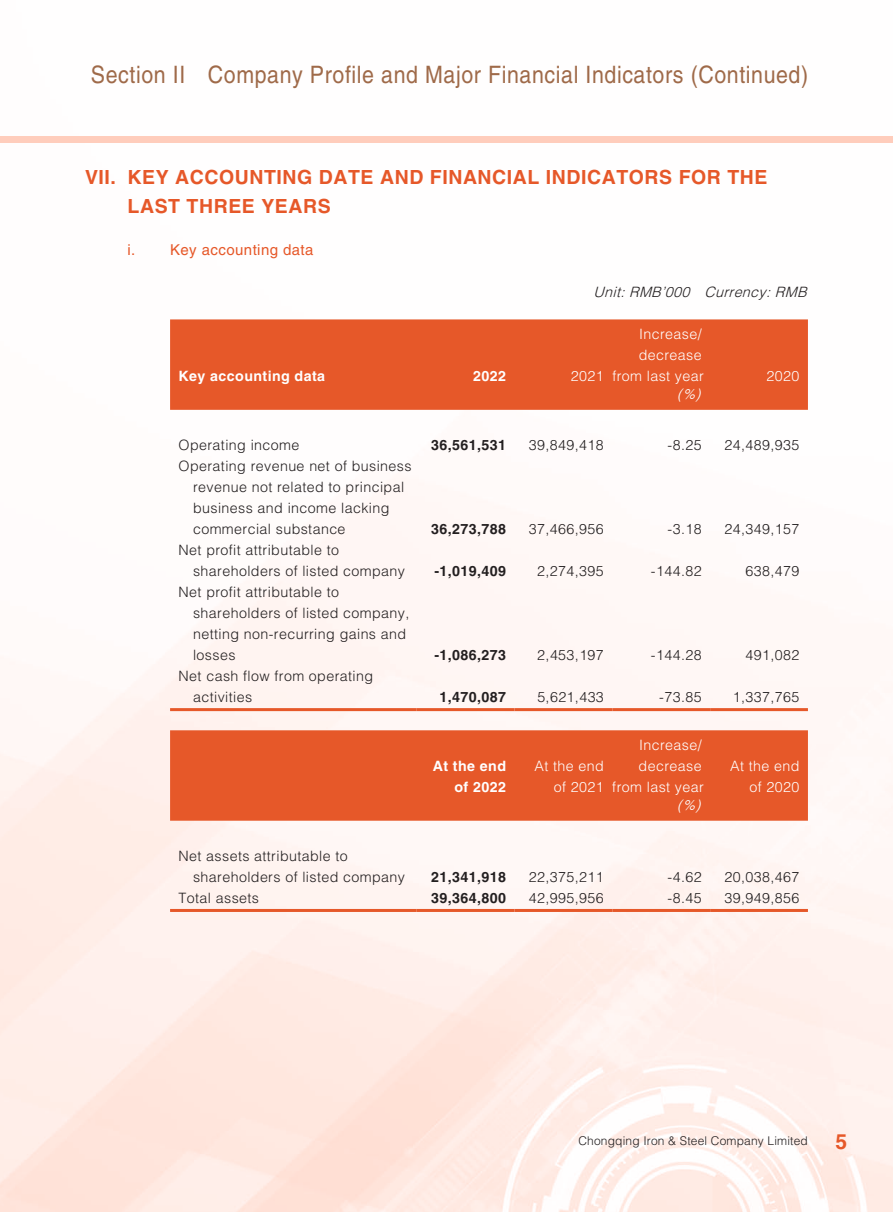
<style>
.page{position:relative;width:893px;height:1212px;background:#fff}
.page>*{position:absolute;margin:0;border:0;box-sizing:border-box;transform-origin:0 0}
.t1{font:24px "Helvetica LT Std";letter-spacing:.03em;color:#9f6a49;scale:.89 1}
.t2{font:700 21px "Helvetica LT Std";color:#e65829}
.t3{font:700 19.5px/28.5px "Helvetica LT Std";letter-spacing:.03em;color:#e65829}
.t4{font:15px "Helvetica LT Std";letter-spacing:.03em;color:#e65829}
.t5{font:300 14.25px/21px "Helvetica LT Std";letter-spacing:.03em;color:#231f20}
.t6{font:300 14.25px/21px "Helvetica LT Std";letter-spacing:.03em;color:#fff;text-align:right}
.t7{font:700 14.25px "Helvetica LT Std";letter-spacing:.03em;color:#231f20}
.t8{font:700 14.25px/21px "Helvetica LT Std";letter-spacing:.03em;color:#fff;text-align:right}
.t9{font:italic 300 14.25px "Helvetica LT Std";color:#231f20}
.t10{font:italic 300 14.25px "Helvetica LT Std";color:#fff}
.t11{font:300 12px "Helvetica LT Std";letter-spacing:.015em;color:#231f20}
</style>
<div class="page">
<div style="left:0;top:136px;width:893px;height:6px;background:#ffcdbc"></div>
<div style="left:170px;top:319px;width:638px;height:91px;background:#e65829"></div>
<hr style="left:170px;top:708px;width:247px;height:3px;background:#e65829">
<hr style="left:417px;top:708px;width:97px;height:3px;background:#e65829">
<hr style="left:514px;top:708px;width:98px;height:3px;background:#e65829">
<hr style="left:612px;top:708px;width:98px;height:3px;background:#e65829">
<hr style="left:710px;top:708px;width:98px;height:3px;background:#e65829">
<div style="left:170px;top:730px;width:638px;height:91px;background:#e65829"></div>
<hr style="left:170px;top:909px;width:247px;height:3px;background:#e65829">
<hr style="left:417px;top:909px;width:97px;height:3px;background:#e65829">
<hr style="left:514px;top:909px;width:98px;height:3px;background:#e65829">
<hr style="left:612px;top:909px;width:98px;height:3px;background:#e65829">
<hr style="left:710px;top:909px;width:98px;height:3px;background:#e65829">
<h1 class="t1" style="left:91px;top:61px;width:807px">Section II Company Profile and Major Financial Indicators (Continued)</h1>
<h3 class="t3" style="left:128px;top:163px;width:641px;text-indent:-43px">VII. KEY ACCOUNTING DATE AND FINANCIAL INDICATORS FOR THE<br>LAST THREE YEARS</h3>
<p class="t4" style="left:128px;top:241px;width:187px">i. Key accounting data</p>
<p class="t9" style="left:593px;top:283px;width:219px">Unit:RMB’000 Currency:RMB</p>
<p class="t8" style="left:179px;top:365px;width:148px">Key accounting data</p>
<p class="t8" style="left:473px;top:365px;width:34px">2022</p>
<p class="t6" style="left:571px;top:365px;width:34px">2021</p>
<p class="t6" style="left:612px;top:323px;width:93px">Increase/ decrease from last year</p>
<p class="t10" style="left:677px;top:385px;width:29px">(%)</p>
<p class="t6" style="left:766px;top:365px;width:34px">2020</p>
<p class="t5" style="left:179px;top:434px;width:122px">Operating income</p>
<p class="t7" style="left:431px;top:436px;width:76px">36,561,531</p>
<p class="t5" style="left:529px;top:434px;width:76px">39,849,418</p>
<p class="t5" style="left:668px;top:434px;width:36px">-8.25</p>
<p class="t5" style="left:725px;top:434px;width:76px">24,489,935</p>
<p class="t5" style="left:193px;top:455px;width:220px;text-indent:-14px">Operating revenue net of business revenue not related to principal business and income lacking commercial substance</p>
<p class="t7" style="left:431px;top:520px;width:76px">36,273,788</p>
<p class="t5" style="left:529px;top:518px;width:76px">37,466,956</p>
<p class="t5" style="left:668px;top:518px;width:36px">-3.18</p>
<p class="t5" style="left:725px;top:518px;width:76px">24,349,157</p>
<p class="t5" style="left:193px;top:539px;width:213px;text-indent:-14px">Net profit attributable to shareholders of listed company</p>
<p class="t5" style="left:193px;top:581px;width:218px;text-indent:-14px">Net profit attributable to shareholders of listed company, netting non-recurring gains and losses</p>
<p class="t5" style="left:193px;top:665px;width:182px;text-indent:-14px">Net cash flow from operating activities</p>
<p class="t5" style="left:193px;top:845px;width:213px;text-indent:-14px">Net assets attributable to shareholders of listed company</p>
<p class="t7" style="left:434px;top:562px;width:73px">-1,019,409</p>
<p class="t5" style="left:537px;top:560px;width:68px">2,274,395</p>
<p class="t5" style="left:651px;top:560px;width:52px">-144.82</p>
<p class="t5" style="left:746px;top:560px;width:55px">638,479</p>
<p class="t7" style="left:434px;top:646px;width:73px">-1,086,273</p>
<p class="t5" style="left:537px;top:644px;width:68px">2,453,197</p>
<p class="t5" style="left:651px;top:644px;width:52px">-144.28</p>
<p class="t5" style="left:746px;top:644px;width:55px">491,082</p>
<p class="t7" style="left:439px;top:688px;width:68px">1,470,087</p>
<p class="t5" style="left:537px;top:686px;width:68px">5,621,433</p>
<p class="t5" style="left:659px;top:686px;width:44px">-73.85</p>
<p class="t5" style="left:733px;top:686px;width:68px">1,337,765</p>
<p class="t8" style="left:433px;top:755px;width:75px">At the end of 2022</p>
<p class="t6" style="left:534px;top:755px;width:71px">At the end of 2021</p>
<p class="t6" style="left:612px;top:734px;width:93px">Increase/ decrease from last year</p>
<p class="t10" style="left:677px;top:795px;width:29px">(%)</p>
<p class="t6" style="left:730px;top:755px;width:71px">At the end of 2020</p>
<p class="t7" style="left:431px;top:868px;width:76px">21,341,918</p>
<p class="t5" style="left:529px;top:866px;width:76px">22,375,211</p>
<p class="t5" style="left:668px;top:866px;width:36px">-4.62</p>
<p class="t5" style="left:725px;top:866px;width:76px">20,038,467</p>
<p class="t5" style="left:179px;top:887px;width:82px">Total assets</p>
<p class="t7" style="left:431px;top:889px;width:76px">39,364,800</p>
<p class="t5" style="left:529px;top:887px;width:76px">42,995,956</p>
<p class="t5" style="left:668px;top:887px;width:36px">-8.45</p>
<p class="t5" style="left:725px;top:887px;width:76px">39,949,856</p>
<p class="t11" style="left:578px;top:1133px;width:231px">Chongqing Iron &amp; Steel Company Limited</p>
<h2 class="t2" style="left:836px;top:1129px;width:13px">5</h2>
</div>
